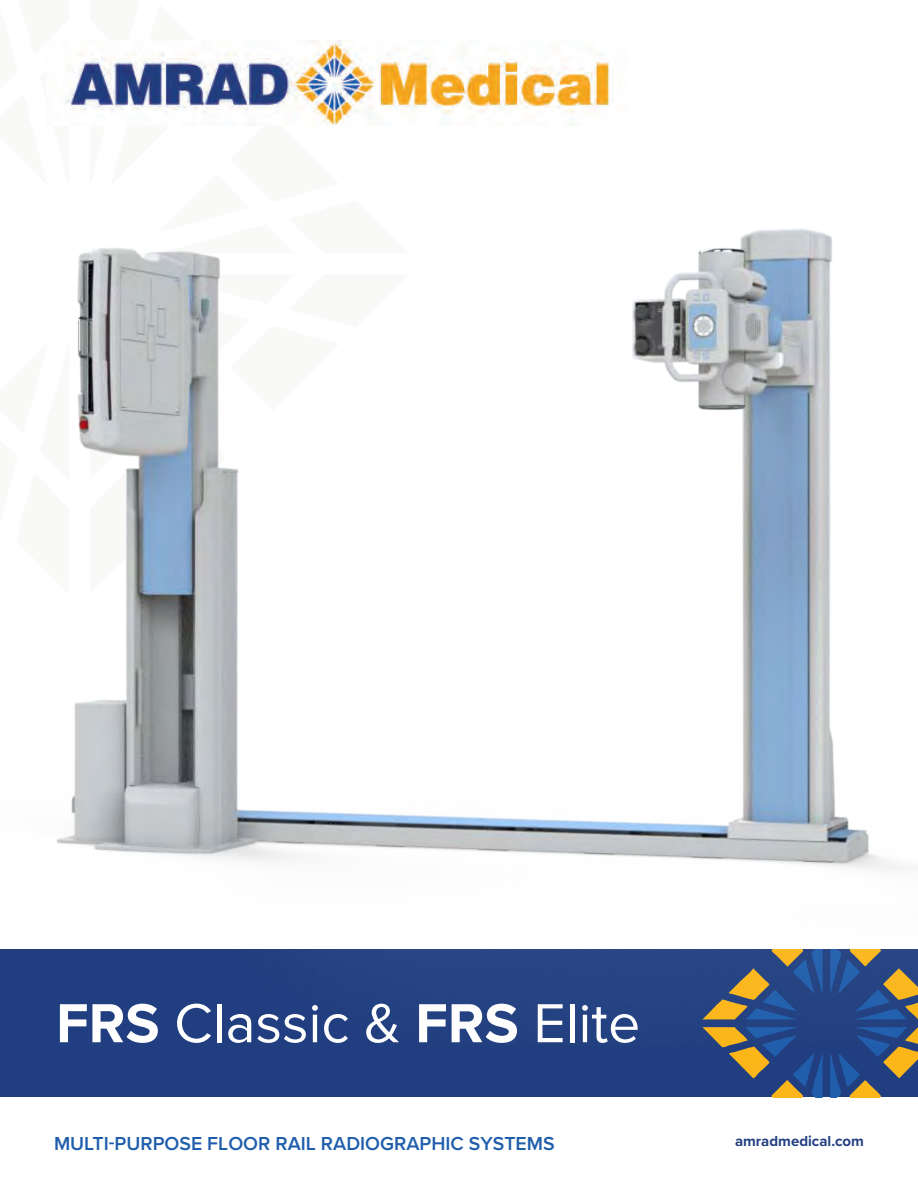
<style>
.page{position:relative;width:918px;height:1188px;background:#fff}
.page>*{position:absolute;margin:0;border:0;box-sizing:border-box;transform-origin:0 0}
.t1{font:57px "Proxima Nova";color:#fff}
.t2{font:600 19.5px "Proxima Nova";color:#205eac}
.t3{font:700 15px "Proxima Nova";color:#213f80}
.s1{font-weight:700}
</style>
<div class="page">
<div style="left:0;top:949px;width:918px;height:148px;background:#213f80"></div>
<svg style="left:721px;top:1046px;width:102px;height:51px"></svg>
<svg style="left:830px;top:1046px;width:88px;height:51px"></svg>
<img style="left:56px;top:40px;width:862px;height:1006px">
<p class="t1" style="left:56px;top:991px;width:586px"><span class="s1">FRS</span> Classic &amp; <span class="s1">FRS</span> Elite</p>
<p class="t2" style="left:54px;top:1129px;width:502px">MULTI-PURPOSE FLOOR RAIL RADIOGRAPHIC SYSTEMS</p>
<p class="t3" style="left:735px;top:1130px;width:130px">amradmedical.com</p>
</div>
